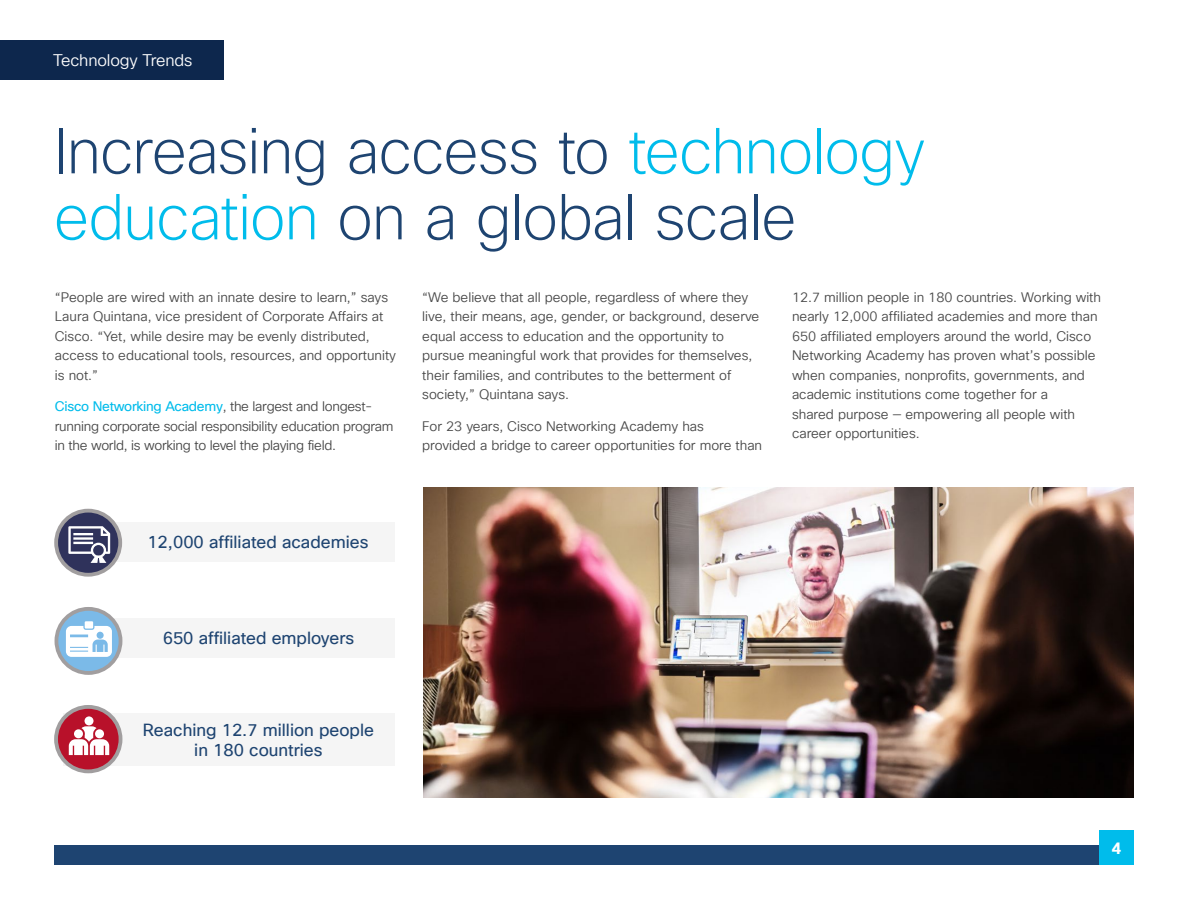
<style>
.page{position:relative;width:1188px;height:918px;background:#fff}
.page>*{position:absolute;margin:0;border:0;box-sizing:border-box;transform-origin:0 0}
.t1{font:200 63px/66px "Cisco Sans TT";letter-spacing:-.015em;color:#1e4471}
.t2{font:17.1px/19.5px "Cisco Sans TT";color:#1e4471;text-align:center}
.t3{font:16.5px "Cisco Sans TT Light";letter-spacing:-.01em;color:#fff}
.t4{font:700 16.5px "Cisco Sans TT";color:#fff}
.t5{font:13.5px/19.5px "Cisco Sans TT Light";color:#484848}
.t6{font:13.5px/19.5px "Cisco Sans TT Light";letter-spacing:-.02em;color:#484848}
.t7{font:13.5px "Cisco Sans TT";letter-spacing:-.02em;color:#00bceb}
.s1{color:#00bceb}
.s2{font-family:"Cisco Sans TT Light";color:#484848}
</style>
<div class="page">
<div style="left:54px;top:845px;width:1080px;height:20px;background:#1e4471"></div>
<div style="left:1100px;top:831px;width:34px;height:34px;background:#00bceb"></div>
<div style="left:0;top:40px;width:224px;height:40px;background:#0d274d"></div>
<img style="left:423px;top:488px;width:711px;height:310px">
<div style="left:63px;top:522px;width:332px;height:40px;background:#f5f5f5"></div>
<div style="left:63px;top:618px;width:332px;height:40px;background:#f5f5f5"></div>
<div style="left:63px;top:714px;width:332px;height:52px;background:#f5f5f5"></div>
<svg style="left:54px;top:509px;width:68px;height:68px"></svg>
<div style="left:58px;top:513px;width:60px;height:60px;background:#2f325b;border-radius:50%"></div>
<div style="left:55px;top:607px;width:67px;height:68px;background:#a19e9f;border-radius:50%"></div>
<div style="left:58px;top:611px;width:61px;height:60px;background:#7bbae8;border-radius:50%"></div>
<svg style="left:54px;top:705px;width:68px;height:68px"></svg>
<div style="left:58px;top:709px;width:61px;height:60px;background:#b8112a;border-radius:50%"></div>
<svg style="left:68px;top:526px;width:42px;height:37px"></svg>
<svg style="left:69px;top:716px;width:40px;height:39px"></svg>
<svg style="left:66px;top:621px;width:46px;height:36px"></svg>
<p class="t3" style="left:53px;top:50px;width:141px">Technology Trends</p>
<h1 class="t1" style="left:54px;top:120px;width:873px">Increasing access to <span class="s1">technology education</span> on a global scale</h1>
<p class="t5" style="left:55px;top:288px;width:343px">“People are wired with an innate desire to learn,” says Laura Quintana, vice president of Corporate Affairs at Cisco. “Yet, while desire may be evenly distributed, access to educational tools, resources, and opportunity is not.”</p>
<p class="t7" style="left:55px;top:398px;width:319px">Cisco Networking Academy<span class="s2">, the largest and longest-</span></p>
<p class="t6" style="left:55px;top:417px;width:340px">running corporate social responsibility education program in the world, is working to level the playing field.</p>
<p class="t5" style="left:422px;top:288px;width:339px">“We believe that all people, regardless of where they live, their means, age, gender, or background, deserve equal access to education and the opportunity to pursue meaningful work that provides for themselves, their families, and contributes to the betterment of society,” Quintana says.</p>
<p class="t5" style="left:422px;top:417px;width:341px">For 23 years, Cisco Networking Academy has<br>provided a bridge to career opportunities for more than</p>
<p class="t5" style="left:792px;top:288px;width:311px">12.7 million people in 180 countries. Working with nearly 12,000 affiliated academies and more than 650 affiliated employers around the world, Cisco Networking Academy has proven what’s possible when companies, nonprofits, governments, and academic institutions come together for a<br>shared purpose — empowering all people with career opportunities.</p>
<p class="t2" style="left:147px;top:533px;width:223px">12,000 affiliated academies</p>
<p class="t2" style="left:163px;top:629px;width:193px">650 affiliated employers</p>
<p class="t2" style="left:143px;top:721px;width:233px">Reaching 12.7 million people in 180 countries</p>
<p class="t4" style="left:1112px;top:838px;width:11px">4</p>
</div>
